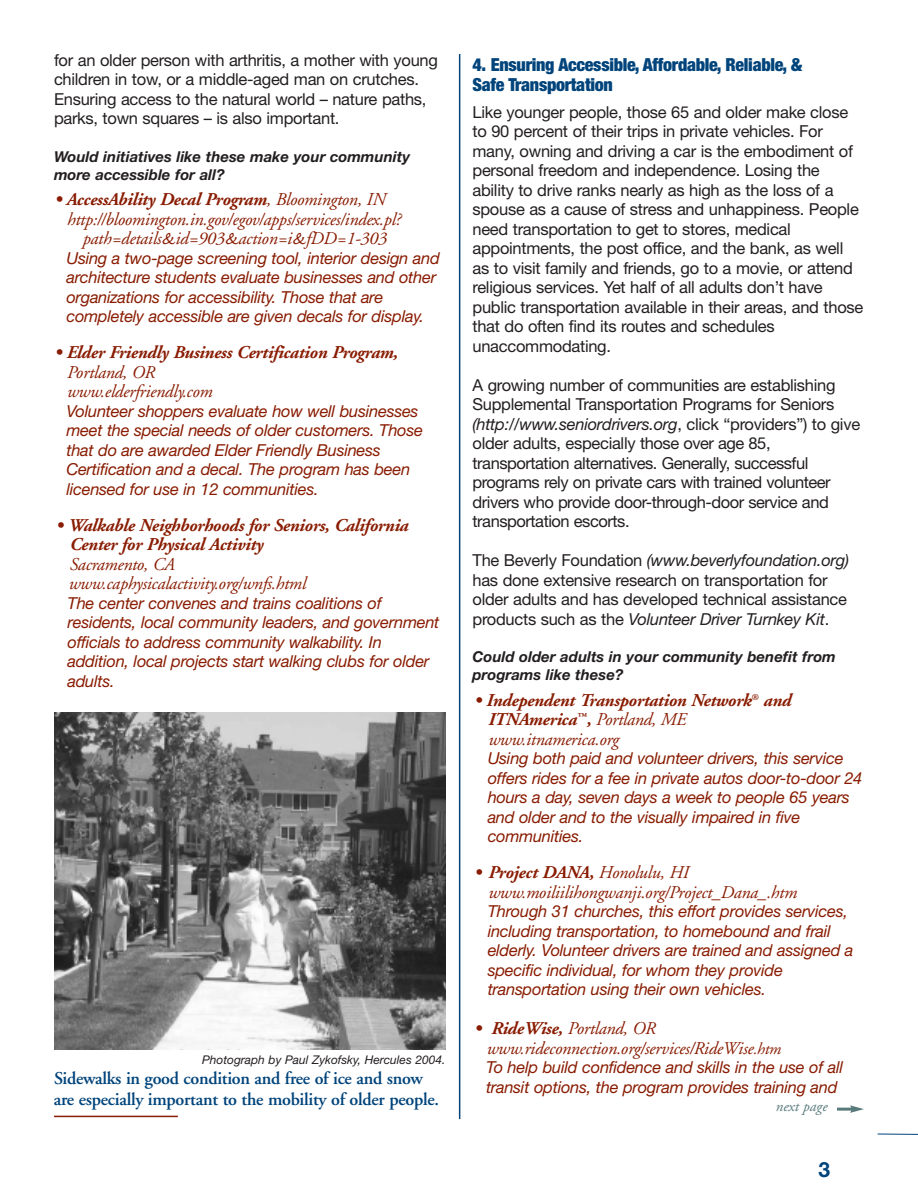
<style>
.page{position:relative;width:918px;height:1188px;background:#fff}
.page>*{position:absolute;margin:0;border:0;box-sizing:border-box;transform-origin:0 0}
.t1{font:700 21px "Helvetica Neue";color:#00447b}
.t2{font:italic 18px/19.5px "Adobe Garamond";letter-spacing:-.015em;color:#891c02}
.t3{font:italic 700 18px/19.5px "Adobe Garamond";letter-spacing:-.015em;color:#891c02}
.t4{font:600 18px/21px "Adobe Garamond";letter-spacing:-.015em;color:#00447b}
.t5{font:900 condensed 18px/19.5px "Helvetica Neue";letter-spacing:-.015em;color:#00447b}
.t6{font:16.5px/19.5px "Helvetica Neue";letter-spacing:-.015em;color:#231f20}
.t7{font:italic 16.5px/19.5px "Helvetica Neue";letter-spacing:-.015em;color:#891c02}
.t8{font:italic 700 15px/18px "Helvetica Neue";color:#231f20}
.t9{font:italic 15px "Adobe Garamond";color:#587a7b}
.t10{font:italic 12px "Helvetica Neue";color:#231f20}
.s1{font-weight:400}
.s2{font-family:"Caflisch Script";font-style:normal;font-size:24px}
.s3{font-style:italic}
.s4{font-weight:700}
.s5{font-size:16.5px}
</style>
<div class="page">
<hr style="left:837px;top:1108px;width:16px;height:3px;background:#587a7b">
<svg style="left:850px;top:1105px;width:14px;height:8px"></svg>
<hr style="left:459px;top:54px;width:1px;height:1065px;background:#00447b">
<svg style="left:877px;top:1133px;width:41px;height:2px"></svg>
<hr style="left:54px;top:1116px;width:124px;height:1px;background:#891c02">
<img style="left:54px;top:713px;width:392px;height:337px">
<p class="t6" style="left:54px;top:52px;width:385px">for an older person with arthritis, a mother with young children in tow, or a middle-aged man on crutches.<br>Ensuring access to the natural world – nature paths, parks, town squares – is also important.</p>
<p class="t8" style="left:54px;top:149px;width:358px">Would initiatives like these make your community more accessible for all?</p>
<p class="t3" style="left:54px;top:191px;width:333px">• AccessAbility Decal Program<span class="s1">, Bloomington, IN</span></p>
<p class="t2" style="left:66px;top:211px;width:336px">http://bloomington.in.gov/egov/apps/services/index.pl?</p>
<p class="t2" style="left:82px;top:231px;width:306px">path=details<span class="s2">&amp;</span>id=903<span class="s2">&amp;</span>action=i<span class="s2">&amp;</span>fDD=1-303</p>
<p class="t7" style="left:66px;top:250px;width:375px">Using a two-page screening tool, interior design and architecture students evaluate businesses and other organizations for accessibility. Those that are completely accessible are given decals for display.</p>
<p class="t3" style="left:54px;top:344px;width:345px">• Elder Friendly Business Certification Program,</p>
<p class="t2" style="left:66px;top:364px;width:147px">Portland, OR www.elderfriendly.com</p>
<p class="t7" style="left:66px;top:403px;width:358px">Volunteer shoppers evaluate how well businesses meet the special needs of older customers. Those that do are awarded Elder Friendly Business Certification and a decal. The program has been licensed for use in 12 communities.</p>
<p class="t3" style="left:69px;top:517px;width:340px;text-indent:-14px">• Walkable Neighborhoods for Seniors, California<br>Center for Physical Activity</p>
<p class="t2" style="left:68px;top:556px;width:239px">Sacramento, CA www.caphysicalactivity.org/wnfs.html</p>
<p class="t7" style="left:68px;top:595px;width:373px">The center convenes and trains coalitions of residents, local community leaders, and government officials to address community walkability. In addition, local projects start walking clubs for older adults.</p>
<p class="t10" style="left:202px;top:1055px;width:245px">Photograph by Paul Zykofsky, Hercules 2004.</p>
<p class="t4" style="left:54px;top:1069px;width:387px">Sidewalks in good condition and free of ice and snow are especially important to the mobility of older people.</p>
<p class="t5" style="left:472px;top:55px;width:331px">4. Ensuring Accessible, Affordable, Reliable, &amp;<br>Safe Transportation</p>
<p class="t6" style="left:472px;top:104px;width:392px">Like younger people, those 65 and older make close to 90 percent of their trips in private vehicles. For many, owning and driving a car is the embodiment of personal freedom and independence. Losing the ability to drive ranks nearly as high as the loss of a spouse as a cause of stress and unhappiness. People need transportation to get to stores, medical appointments, the post office, and the bank, as well as to visit family and friends, go to a movie, or attend religious services. Yet half of all adults don’t have public transportation available in their areas, and those that do often find its routes and schedules unaccommodating.</p>
<p class="t6" style="left:472px;top:377px;width:389px">A growing number of communities are establishing Supplemental Transportation Programs for Seniors <span class="s3">(http://www.seniordrivers.org</span>, click “providers”) to give older adults, especially those over age 85, transportation alternatives. Generally, successful programs rely on private cars with trained volunteer drivers who provide door-through-door service and transportation escorts.</p>
<p class="t6" style="left:472px;top:552px;width:378px">The Beverly Foundation <span class="s3">(www.beverlyfoundation.org) </span>has done extensive research on transportation for older adults and has developed technical assistance products such as the <span class="s3">Volunteer Driver Turnkey Kit</span>.</p>
<p class="t8" style="left:472px;top:650px;width:365px">Could older adults in your community benefit from programs like these?</p>
<p class="t3" style="left:488px;top:692px;width:305px;text-indent:-14px">• Independent Transportation Network<sup>®</sup> and<br>ITNAmerica<sup>™</sup>, <span class="s1">Portland, ME www.itnamerica.org</span></p>
<p class="t7" style="left:488px;top:750px;width:376px">Using both paid and volunteer drivers, this service offers rides for a fee in private autos door-to-door 24 hours a day, seven days a week to people 65 years and older and to the visually impaired in five communities.</p>
<p class="t2" style="left:488px;top:865px;width:310px;text-indent:-14px"><span class="s4">• Project DANA,</span> Honolulu, HI www.moiliilihongwanji.org/Project_Dana_.htm</p>
<p class="t7" style="left:488px;top:903px;width:367px">Through 31 churches, this effort provides services, including transportation, to homebound and frail elderly. Volunteer drivers are trained and assigned a specific individual, for whom they provide transportation using their own vehicles.</p>
<p class="t2" style="left:486px;top:1021px;width:296px;text-indent:-12px"><span class="s4">• RideWise,</span> Portland, OR www.rideconnection.org/services/RideWise<span class="s5">.htm</span></p>
<p class="t7" style="left:486px;top:1059px;width:359px">To help build confidence and skills in the use of all transit options, the program provides training and</p>
<p class="t9" style="left:775px;top:1100px;width:53px">next page</p>
<p class="t1" style="left:819px;top:1162px;width:13px">3</p>
</div>
